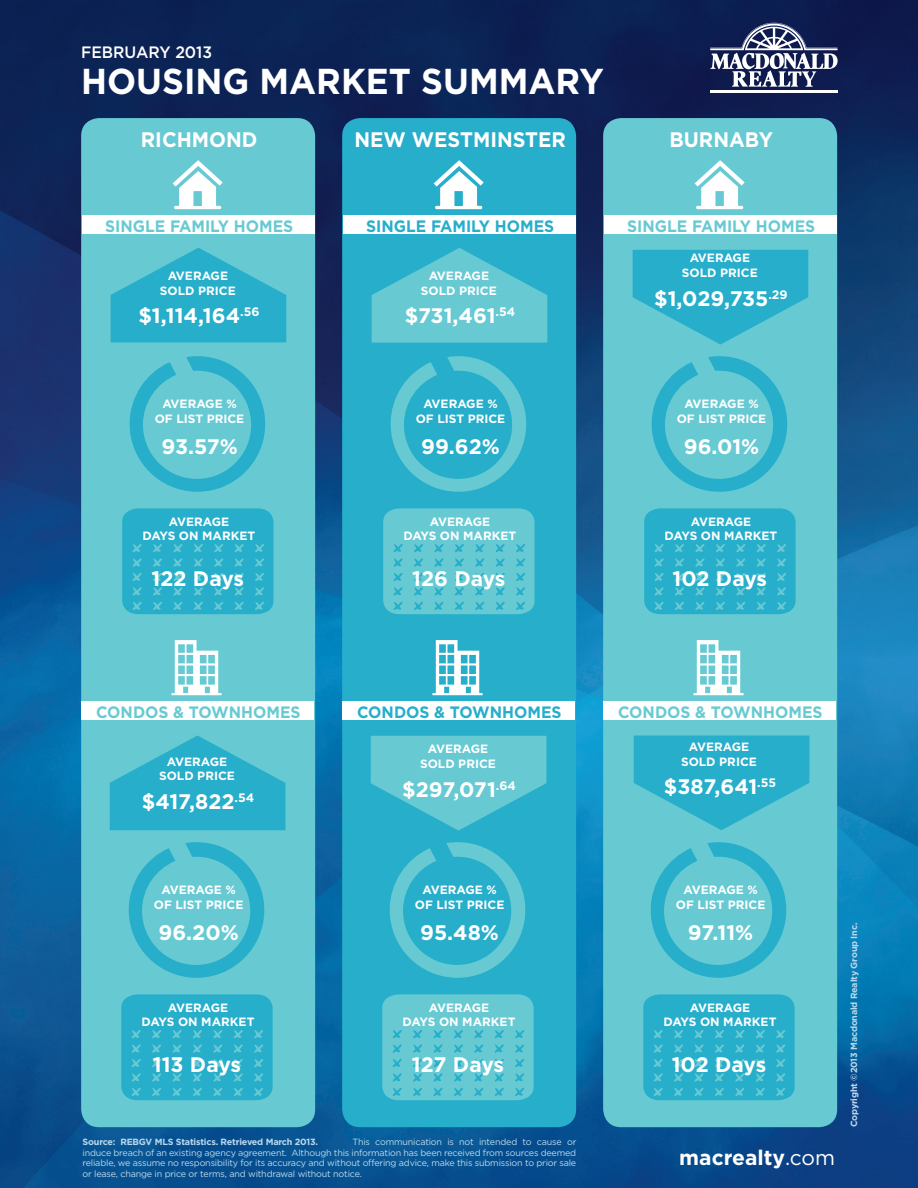
<style>
.page{position:relative;width:918px;height:1188px;background:#fff}
.page>*{position:absolute;margin:0;border:0;box-sizing:border-box;transform-origin:0 0}
.t1{font:700 36px "Gotham";color:#fff;scale:.95 1}
.t2{font:700 21px "Gotham";color:#fff}
.t3{font:700 21px "Gotham";color:#fff;scale:.95 1}
.t4{font:700 16.5px "Gotham";color:#67cad3;scale:.95 1}
.t5{font:700 16.5px "Gotham";color:#26aecb;scale:.95 1}
.t6{font:500 16.5px "Gotham";color:#fff;scale:.95 1}
.t7{font:700 12px/14.4px "Gotham";color:#fff;text-align:center}
.t8{font:9px/10.8px "Gotham";letter-spacing:-.02em;color:#bad9ee;text-align:justify}
.t9{font:700 9px "Gotham";letter-spacing:-.02em;color:#bad9ee}
.s1{font-weight:400}
</style>
<div class="page">
<img style="left:0;top:0;width:918px;height:1188px">
<div style="left:81px;top:118px;width:234px;height:1009px;background:#67cad3;border-radius:18px"></div>
<hr style="left:710px;top:92px;width:128px;height:1px;background:#fff">
<hr style="left:710px;top:90px;width:128px;height:2px;background:#fff">
<svg style="left:710px;top:23px;width:128px;height:64px"></svg>
<svg style="left:173px;top:160px;width:50px;height:49px"></svg>
<svg style="left:130px;top:356px;width:135px;height:136px"></svg>
<svg style="left:122px;top:508px;width:152px;height:106px;background:#2cb0cb"></svg>
<div style="left:82px;top:216px;width:232px;height:18px;background:#fff"></div>
<svg style="left:171px;top:640px;width:51px;height:55px"></svg>
<div style="left:81px;top:702px;width:233px;height:18px;background:#fff"></div>
<svg style="left:129px;top:842px;width:135px;height:136px"></svg>
<svg style="left:121px;top:994px;width:152px;height:106px;background:#2cb0cb"></svg>
<div style="left:342px;top:118px;width:234px;height:1009px;background:#26aecb;border-radius:18px"></div>
<svg style="left:434px;top:160px;width:50px;height:49px"></svg>
<svg style="left:391px;top:356px;width:135px;height:136px"></svg>
<svg style="left:383px;top:508px;width:152px;height:106px;background:#60c7d2"></svg>
<div style="left:343px;top:216px;width:232px;height:18px;background:#fff"></div>
<svg style="left:432px;top:640px;width:51px;height:55px"></svg>
<div style="left:342px;top:702px;width:232px;height:18px;background:#fff"></div>
<svg style="left:390px;top:842px;width:135px;height:136px"></svg>
<svg style="left:382px;top:994px;width:152px;height:106px;background:#60c7d2"></svg>
<div style="left:603px;top:118px;width:234px;height:1009px;background:#67cad3;border-radius:18px"></div>
<svg style="left:695px;top:160px;width:50px;height:49px"></svg>
<svg style="left:652px;top:356px;width:135px;height:136px"></svg>
<svg style="left:644px;top:508px;width:152px;height:106px;background:#2cb0cb"></svg>
<div style="left:604px;top:216px;width:232px;height:18px;background:#fff"></div>
<svg style="left:693px;top:640px;width:51px;height:55px"></svg>
<div style="left:603px;top:702px;width:233px;height:18px;background:#fff"></div>
<svg style="left:651px;top:842px;width:135px;height:136px"></svg>
<svg style="left:643px;top:994px;width:152px;height:106px;background:#2cb0cb"></svg>
<svg style="left:111px;top:248px;width:175px;height:94px"></svg>
<svg style="left:110px;top:735px;width:175px;height:95px"></svg>
<svg style="left:372px;top:248px;width:175px;height:95px"></svg>
<svg style="left:371px;top:736px;width:175px;height:95px"></svg>
<svg style="left:633px;top:250px;width:175px;height:95px"></svg>
<svg style="left:634px;top:735px;width:175px;height:95px"></svg>
<h3 class="t6" style="left:81px;top:42px;width:139px">FEBRUARY 2013</h3>
<h1 class="t1" style="left:81px;top:59px;width:552px">HOUSING MARKET SUMMARY</h1>
<p class="t3" style="left:141px;top:127px;width:124px">RICHMOND</p>
<p class="t3" style="left:354px;top:127px;width:224px">NEW WESTMINSTER</p>
<p class="t3" style="left:669px;top:127px;width:110px">BURNABY</p>
<h3 class="t4" style="left:105px;top:216px;width:200px">SINGLE FAMILY HOMES</h3>
<h3 class="t5" style="left:366px;top:216px;width:200px">SINGLE FAMILY HOMES</h3>
<h3 class="t4" style="left:627px;top:216px;width:200px">SINGLE FAMILY HOMES</h3>
<p class="t7" style="left:168px;top:269px;width:62px">AVERAGE</p>
<p class="t7" style="left:160px;top:283px;width:77px">SOLD PRICE</p>
<p class="t2" style="left:138px;top:303px;width:123px">$1,114,164<sup>.56</sup></p>
<p class="t7" style="left:429px;top:269px;width:62px">AVERAGE</p>
<p class="t7" style="left:421px;top:283px;width:77px">SOLD PRICE</p>
<p class="t2" style="left:405px;top:303px;width:112px">$731,461<sup>.54</sup></p>
<p class="t7" style="left:690px;top:251px;width:62px">AVERAGE</p>
<p class="t7" style="left:682px;top:265px;width:77px">SOLD PRICE</p>
<p class="t2" style="left:654px;top:285px;width:135px">$1,029,735<sup>.29</sup></p>
<p class="t7" style="left:155px;top:397px;width:91px">AVERAGE %<br>OF LIST PRICE</p>
<p class="t7" style="left:416px;top:397px;width:91px">AVERAGE %<br>OF LIST PRICE</p>
<p class="t7" style="left:677px;top:397px;width:91px">AVERAGE %<br>OF LIST PRICE</p>
<p class="t2" style="left:161px;top:434px;width:78px">93.57%</p>
<p class="t2" style="left:421px;top:434px;width:80px">99.62%</p>
<p class="t2" style="left:684px;top:434px;width:77px">96.01%</p>
<p class="t7" style="left:143px;top:514px;width:114px">AVERAGE<br>DAYS ON MARKET</p>
<p class="t7" style="left:404px;top:514px;width:114px">AVERAGE<br>DAYS ON MARKET</p>
<p class="t7" style="left:665px;top:514px;width:114px">AVERAGE<br>DAYS ON MARKET</p>
<p class="t2" style="left:152px;top:565px;width:94px">122 Days</p>
<p class="t2" style="left:412px;top:565px;width:95px">126 Days</p>
<p class="t2" style="left:673px;top:565px;width:96px">102 Days</p>
<h3 class="t4" style="left:96px;top:702px;width:217px">CONDOS &amp; TOWNHOMES</h3>
<p class="t7" style="left:167px;top:754px;width:62px">AVERAGE</p>
<p class="t7" style="left:159px;top:769px;width:77px">SOLD PRICE</p>
<p class="t2" style="left:142px;top:789px;width:114px">$417,822<sup>.54</sup></p>
<h3 class="t5" style="left:357px;top:702px;width:217px">CONDOS &amp; TOWNHOMES</h3>
<h3 class="t4" style="left:618px;top:702px;width:217px">CONDOS &amp; TOWNHOMES</h3>
<p class="t7" style="left:428px;top:742px;width:62px">AVERAGE</p>
<p class="t7" style="left:420px;top:756px;width:77px">SOLD PRICE</p>
<p class="t7" style="left:689px;top:740px;width:62px">AVERAGE</p>
<p class="t7" style="left:681px;top:754px;width:77px">SOLD PRICE</p>
<p class="t2" style="left:402px;top:776px;width:115px">$297,071<sup>.64</sup></p>
<p class="t2" style="left:664px;top:774px;width:114px">$387,641<sup>.55</sup></p>
<p class="t7" style="left:154px;top:883px;width:91px">AVERAGE %<br>OF LIST PRICE</p>
<p class="t7" style="left:415px;top:883px;width:91px">AVERAGE %<br>OF LIST PRICE</p>
<p class="t7" style="left:676px;top:883px;width:91px">AVERAGE %<br>OF LIST PRICE</p>
<p class="t2" style="left:158px;top:920px;width:82px">96.20%</p>
<p class="t2" style="left:420px;top:920px;width:80px">95.48%</p>
<p class="t2" style="left:688px;top:920px;width:67px">97.11%</p>
<p class="t7" style="left:142px;top:1000px;width:114px">AVERAGE<br>DAYS ON MARKET</p>
<p class="t7" style="left:403px;top:1000px;width:114px">AVERAGE<br>DAYS ON MARKET</p>
<p class="t7" style="left:664px;top:1000px;width:114px">AVERAGE<br>DAYS ON MARKET</p>
<p class="t2" style="left:153px;top:1052px;width:90px">113 Days</p>
<p class="t2" style="left:412px;top:1052px;width:94px">127 Days</p>
<p class="t2" style="left:672px;top:1052px;width:96px">102 Days</p>
<p class="t9" style="left:83px;top:1136px;width:237px">Source: REBGV MLS Statistics. Retrieved March 2013.</p>
<p class="t8" style="left:83px;top:1136px;width:495px;text-indent:270px">This communication is not intended to cause or induce breach of an existing agency agreement. Although this information has been received from sources deemed reliable, we assume no responsibility for its accuracy and without offering advice, make this submission to prior sale or lease, change in price or terms, and withdrawal without notice.</p>
<h2 class="t2" style="left:679px;top:1145px;width:157px">macrealty<span class="s1">.com</span></h2>
<p class="t9" style="left:849px;top:1127px;width:206px;rotate:-90deg">Copyright ©2013 Macdonald Realty Group Inc.</p>
</div>
